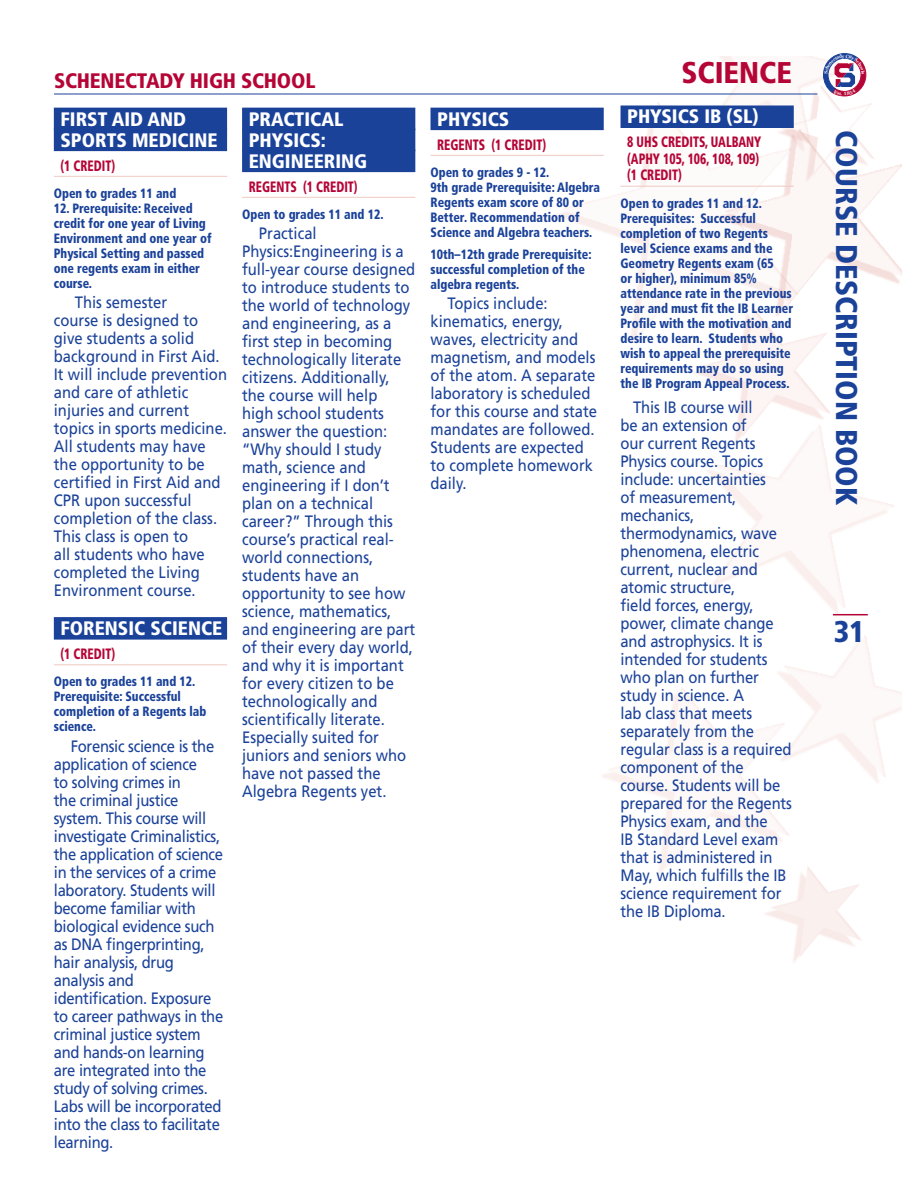
<style>
.page{position:relative;width:918px;height:1188px;background:#fff}
.page>*{position:absolute;margin:0;border:0;box-sizing:border-box;transform-origin:0 0}
.t1{font:900 condensed 30px "Frutiger LT Std";color:#1b4299}
.t2{font:900 condensed 30px "Frutiger LT Std";color:#b50536}
.t3{font:900 condensed 21px "Frutiger LT Std";letter-spacing:-.01em;color:#b50536}
.t4{font:900 condensed 19.5px/21px "Frutiger LT Std";color:#fff}
.t5{font:16.5px/18px "Frutiger LT Std";color:#1b4299;scale:.9 1}
.t6{font:16.5px/18px "Frutiger LT Std";letter-spacing:-.02em;color:#1b4299;scale:.9 1}
.t7{font:900 condensed 15px/16.5px "Frutiger LT Std";color:#b50536;scale:.8 1}
.t8{font:900 condensed 13.5px/15px "Frutiger LT Std";color:#1b4299;scale:.9 1}
</style>
<div class="page">
<img style="left:498px;top:56px;width:404px;height:906px">
<hr style="left:54px;top:94px;width:764px;height:1px;background:#1b4299">
<hr style="left:833px;top:614px;width:35px;height:1px;background:#b50536">
<div style="left:54px;top:108px;width:173px;height:22px;background:#1b4299"></div>
<div style="left:54px;top:129px;width:173px;height:22px;background:#1b4299"></div>
<hr style="left:54px;top:176px;width:173px;height:1px;background:#efc9c3">
<div style="left:54px;top:617px;width:173px;height:23px;background:#1b4299"></div>
<hr style="left:54px;top:664px;width:173px;height:1px;background:#efc9c3">
<div style="left:242px;top:108px;width:173px;height:22px;background:#1b4299"></div>
<div style="left:242px;top:129px;width:173px;height:22px;background:#1b4299"></div>
<div style="left:242px;top:150px;width:173px;height:22px;background:#1b4299"></div>
<hr style="left:242px;top:197px;width:173px;height:1px;background:#efc9c3">
<div style="left:430px;top:108px;width:174px;height:22px;background:#1b4299"></div>
<hr style="left:430px;top:155px;width:174px;height:1px;background:#efc9c3">
<div style="left:621px;top:105px;width:173px;height:23px;background:#1b4299"></div>
<hr style="left:621px;top:186px;width:173px;height:1px;background:#efc9c3">
<svg style="left:820px;top:53px;width:52px;height:46px"></svg>
<p class="t3" style="left:54px;top:69px;width:263px">SCHENECTADY HIGH SCHOOL</p>
<p class="t4" style="left:61px;top:108px;width:159px">FIRST AID AND<br>SPORTS MEDICINE</p>
<p class="t7" style="left:61px;top:157px;width:70px">(1 CREDIT)</p>
<p class="t8" style="left:54px;top:186px;width:138px">Open to grades 11 and</p>
<p class="t8" style="left:54px;top:201px;width:177px">12. Prerequisite: Received credit for one year of Living<br>Environment and one year of<br>Physical Setting and passed one regents exam in either course.</p>
<p class="t5" style="left:54px;top:293px;width:194px;text-indent:21px">This semester<br>course is designed to give students a solid background in First Aid.<br>It will include prevention and care of athletic injuries and current topics in sports medicine.<br>All students may have the opportunity to be certified in First Aid and<br>CPR upon successful completion of the class.<br>This class is open to<br>all students who have completed the Living<br>Environment course.</p>
<p class="t4" style="left:61px;top:618px;width:163px">FORENSIC SCIENCE</p>
<p class="t7" style="left:61px;top:646px;width:70px">(1 CREDIT)</p>
<p class="t8" style="left:54px;top:674px;width:171px">Open to grades 11 and 12.<br>Prerequisite: Successful completion of a Regents lab science.</p>
<p class="t6" style="left:54px;top:737px;width:190px;text-indent:17px">Forensic science is the application of science<br>to solving crimes in<br>the criminal justice system. This course will investigate Criminalistics, the application of science in the services of a crime laboratory. Students will become familiar with biological evidence such as DNA fingerprinting, hair analysis, drug analysis and identification. Exposure to career pathways in the criminal justice system and hands-on learning are integrated into the study of solving crimes.<br>Labs will be incorporated into the class to facilitate learning.</p>
<p class="t4" style="left:249px;top:108px;width:120px">PRACTICAL<br>PHYSICS:<br>ENGINEERING</p>
<p class="t7" style="left:249px;top:178px;width:138px">REGENTS (1 CREDIT)</p>
<p class="t8" style="left:242px;top:207px;width:159px">Open to grades 11 and 12.</p>
<p class="t5" style="left:242px;top:224px;width:194px;text-indent:17px">Practical<br>Physics:Engineering is a full-year course designed to introduce students to the world of technology and engineering, as a first step in becoming technologically literate citizens. Additionally, the course will help<br>high school students answer the question: “Why should I study math, science and engineering if I don’t plan on a technical career?” Through this course’s practical real&shy;world connections, students have an opportunity to see how science, mathematics, and engineering are part of their every day world, and why it is important for every citizen to be technologically and scientifically literate.<br>Especially suited for juniors and seniors who have not passed the<br>Algebra Regents yet.</p>
<p class="t4" style="left:437px;top:108px;width:74px">PHYSICS</p>
<p class="t7" style="left:437px;top:136px;width:138px">REGENTS (1 CREDIT)</p>
<p class="t8" style="left:430px;top:165px;width:190px">Open to grades 9 - 12.<br>9th grade Prerequisite: Algebra<br>Regents exam score of 80 or<br>Better. Recommendation of<br>Science and Algebra teachers.</p>
<p class="t8" style="left:430px;top:247px;width:180px">10th–12th grade Prerequisite: successful completion of the algebra regents.</p>
<p class="t5" style="left:431px;top:295px;width:187px;text-indent:17px">Topics include: kinematics, energy, waves, electricity and magnetism, and models of the atom. A separate laboratory is scheduled for this course and state mandates are followed.<br>Students are expected to complete homework daily.</p>
<h1 class="t2" style="left:681px;top:55px;width:112px">SCIENCE</h1>
<p class="t4" style="left:627px;top:106px;width:133px">PHYSICS IB (SL)</p>
<p class="t7" style="left:627px;top:134px;width:169px">8 UHS CREDITS, UALBANY (APHY 105, 106, 108, 109) (1 CREDIT)</p>
<p class="t8" style="left:621px;top:195px;width:193px">Open to grades 11 and 12.<br>Prerequisites: Successful completion of two Regents level Science exams and the<br>Geometry Regents exam (65<br>or higher), minimum 85% attendance rate in the previous year and must fit the IB Learner<br>Profile with the motivation and desire to learn. Students who wish to appeal the prerequisite requirements may do so using the IB Program Appeal Process.</p>
<p class="t5" style="left:621px;top:398px;width:192px;text-indent:13px">This IB course will<br>be an extension of<br>our current Regents<br>Physics course. Topics include: uncertainties<br>of measurement, mechanics, thermodynamics, wave phenomena, electric current, nuclear and atomic structure,<br>field forces, energy, power, climate change and astrophysics. It is intended for students who plan on further study in science. A<br>lab class that meets separately from the regular class is a required component of the course. Students will be prepared for the Regents<br>Physics exam, and the<br>IB Standard Level exam that is administered in<br>May, which fulfills the IB science requirement for the IB Diploma.</p>
<h1 class="t1" style="left:865px;top:130px;width:377px;rotate:90deg">COURSE DESCRIPTION BOOK</h1>
<h1 class="t1" style="left:834px;top:614px;width:33px">31</h1>
</div>
